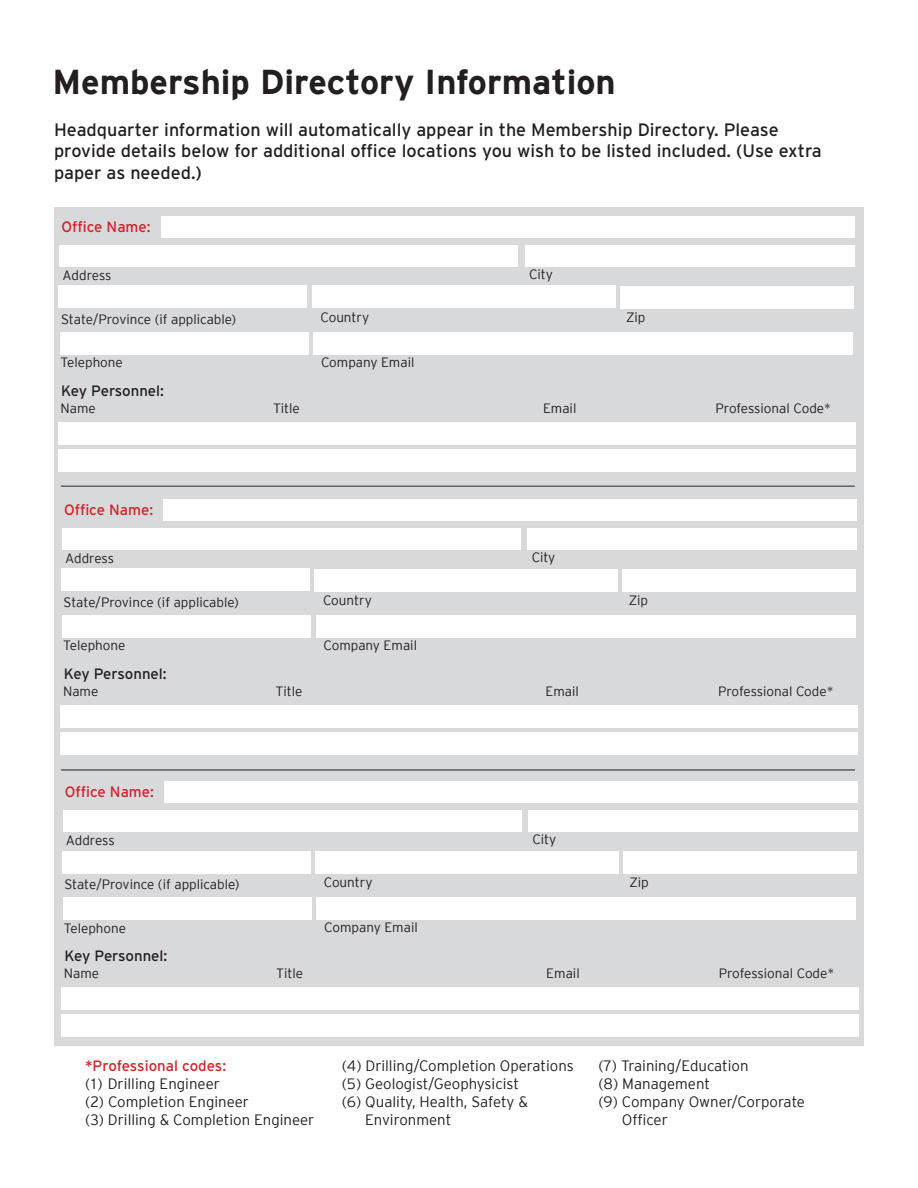
<style>
.page{position:relative;width:918px;height:1188px;background:#fff}
.page>*{position:absolute;margin:0;border:0;box-sizing:border-box;transform-origin:0 0}
.Section_Header_-_bas{font:700 34.5px "Interstate";color:#231f20}
.t1{font:18px/21.6px "Interstate";color:#231f20}
.Light_Emphasis{font:300 15px "Interstate";color:#231f20}
.Paragraph_Style_1{font:15px "Interstate";color:#d1232a}
.t2{font:15px "Interstate";letter-spacing:-.005em;color:#231f20}
.t3{font:300 13.5px "Interstate";color:#231f20}
</style>
<div class="page">
<div style="left:54px;top:207px;width:810px;height:839px;background:#d8d9db"></div>
<div style="left:161px;top:216px;width:693px;height:22px;background:#fff"></div>
<div style="left:60px;top:245px;width:458px;height:22px;background:#fff"></div>
<div style="left:60px;top:332px;width:249px;height:22px;background:#fff"></div>
<div style="left:525px;top:245px;width:329px;height:22px;background:#fff"></div>
<div style="left:313px;top:333px;width:540px;height:22px;background:#fff"></div>
<div style="left:58px;top:422px;width:797px;height:23px;background:#fff"></div>
<div style="left:58px;top:449px;width:797px;height:22px;background:#fff"></div>
<div style="left:59px;top:286px;width:248px;height:22px;background:#fff"></div>
<div style="left:620px;top:286px;width:233px;height:23px;background:#fff"></div>
<div style="left:312px;top:286px;width:303px;height:22px;background:#fff"></div>
<div style="left:164px;top:499px;width:693px;height:22px;background:#fff"></div>
<div style="left:62px;top:528px;width:459px;height:22px;background:#fff"></div>
<div style="left:62px;top:615px;width:249px;height:22px;background:#fff"></div>
<div style="left:527px;top:528px;width:330px;height:22px;background:#fff"></div>
<div style="left:316px;top:616px;width:539px;height:22px;background:#fff"></div>
<div style="left:60px;top:705px;width:798px;height:23px;background:#fff"></div>
<div style="left:60px;top:732px;width:798px;height:22px;background:#fff"></div>
<div style="left:61px;top:569px;width:249px;height:22px;background:#fff"></div>
<div style="left:622px;top:569px;width:234px;height:23px;background:#fff"></div>
<div style="left:315px;top:569px;width:303px;height:22px;background:#fff"></div>
<div style="left:164px;top:781px;width:694px;height:22px;background:#fff"></div>
<div style="left:63px;top:810px;width:458px;height:22px;background:#fff"></div>
<div style="left:63px;top:897px;width:249px;height:23px;background:#fff"></div>
<div style="left:528px;top:810px;width:330px;height:22px;background:#fff"></div>
<div style="left:316px;top:898px;width:540px;height:22px;background:#fff"></div>
<div style="left:61px;top:987px;width:798px;height:23px;background:#fff"></div>
<div style="left:61px;top:1014px;width:798px;height:23px;background:#fff"></div>
<div style="left:62px;top:851px;width:248px;height:22px;background:#fff"></div>
<div style="left:623px;top:852px;width:234px;height:22px;background:#fff"></div>
<div style="left:316px;top:851px;width:303px;height:22px;background:#fff"></div>
<hr style="left:61px;top:486px;width:794px;height:1px;background:#656568">
<hr style="left:61px;top:769px;width:794px;height:1px;background:#656568">
<hr style="left:61px;top:770px;width:794px;height:1px;background:#656568">
<p class="Section_Header_-_bas" style="left:52px;top:62px;width:565px">Membership Directory Information</p>
<p class="t1" style="left:54px;top:119px;width:769px">Headquarter information will automatically appear in the Membership Directory. Please provide details below for additional office locations you wish to be listed included. (Use extra paper as needed.)</p>
<p class="Paragraph_Style_1" style="left:62px;top:217px;width:91px">Office Name:</p>
<p class="t3" style="left:63px;top:268px;width:50px">Address</p>
<p class="t3" style="left:529px;top:267px;width:25px">City</p>
<p class="t3" style="left:61px;top:311px;width:177px">State/Province (if applicable)</p>
<p class="t3" style="left:320px;top:310px;width:50px">Country</p>
<p class="t3" style="left:626px;top:310px;width:21px">Zip</p>
<p class="t3" style="left:61px;top:355px;width:64px">Telephone</p>
<p class="t2" style="left:61px;top:382px;width:104px">Key Personnel:</p>
<p class="t3" style="left:321px;top:354px;width:95px">Company Email</p>
<p class="t3" style="left:61px;top:401px;width:37px">Name</p>
<p class="t3" style="left:273px;top:401px;width:28px">Title</p>
<p class="t3" style="left:543px;top:401px;width:35px">Email</p>
<p class="t3" style="left:716px;top:401px;width:117px">Professional Code*</p>
<p class="Paragraph_Style_1" style="left:64px;top:500px;width:91px">Office Name:</p>
<p class="t3" style="left:65px;top:551px;width:50px">Address</p>
<p class="t3" style="left:532px;top:550px;width:25px">City</p>
<p class="t3" style="left:64px;top:595px;width:177px">State/Province (if applicable)</p>
<p class="t3" style="left:323px;top:593px;width:50px">Country</p>
<p class="t3" style="left:629px;top:593px;width:21px">Zip</p>
<p class="t3" style="left:63px;top:638px;width:64px">Telephone</p>
<p class="t2" style="left:64px;top:665px;width:104px">Key Personnel:</p>
<p class="t3" style="left:324px;top:637px;width:95px">Company Email</p>
<p class="t3" style="left:63px;top:684px;width:37px">Name</p>
<p class="t3" style="left:276px;top:684px;width:28px">Title</p>
<p class="t3" style="left:546px;top:684px;width:35px">Email</p>
<p class="t3" style="left:718px;top:684px;width:117px">Professional Code*</p>
<p class="Paragraph_Style_1" style="left:65px;top:782px;width:91px">Office Name:</p>
<p class="t3" style="left:66px;top:833px;width:50px">Address</p>
<p class="t3" style="left:532px;top:832px;width:25px">City</p>
<p class="t3" style="left:64px;top:877px;width:177px">State/Province (if applicable)</p>
<p class="t3" style="left:324px;top:875px;width:50px">Country</p>
<p class="t3" style="left:629px;top:875px;width:21px">Zip</p>
<p class="t3" style="left:64px;top:920px;width:64px">Telephone</p>
<p class="t2" style="left:64px;top:947px;width:104px">Key Personnel:</p>
<p class="t3" style="left:324px;top:920px;width:95px">Company Email</p>
<p class="t3" style="left:64px;top:966px;width:37px">Name</p>
<p class="t3" style="left:276px;top:966px;width:28px">Title</p>
<p class="t3" style="left:546px;top:966px;width:35px">Email</p>
<p class="t3" style="left:719px;top:966px;width:117px">Professional Code*</p>
<p class="Paragraph_Style_1" style="left:85px;top:1057px;width:143px">*Professional codes:</p>
<p class="Light_Emphasis" style="left:85px;top:1075px;width:136px">(1) Drilling Engineer</p>
<p class="Light_Emphasis" style="left:85px;top:1093px;width:165px">(2) Completion Engineer</p>
<p class="Light_Emphasis" style="left:85px;top:1111px;width:231px">(3) Drilling &amp; Completion Engineer</p>
<p class="Light_Emphasis" style="left:342px;top:1057px;width:234px">(4) Drilling/Completion Operations</p>
<p class="Light_Emphasis" style="left:342px;top:1075px;width:179px">(5) Geologist/Geophysicist</p>
<p class="Light_Emphasis" style="left:342px;top:1093px;width:188px">(6) Quality, Health, Safety &amp;</p>
<p class="Light_Emphasis" style="left:365px;top:1111px;width:88px">Environment</p>
<p class="Light_Emphasis" style="left:598px;top:1057px;width:152px">(7) Training/Education</p>
<p class="Light_Emphasis" style="left:598px;top:1075px;width:113px">(8) Management</p>
<p class="Light_Emphasis" style="left:598px;top:1093px;width:208px">(9) Company Owner/Corporate</p>
<p class="Light_Emphasis" style="left:622px;top:1111px;width:48px">Officer</p>
</div>
